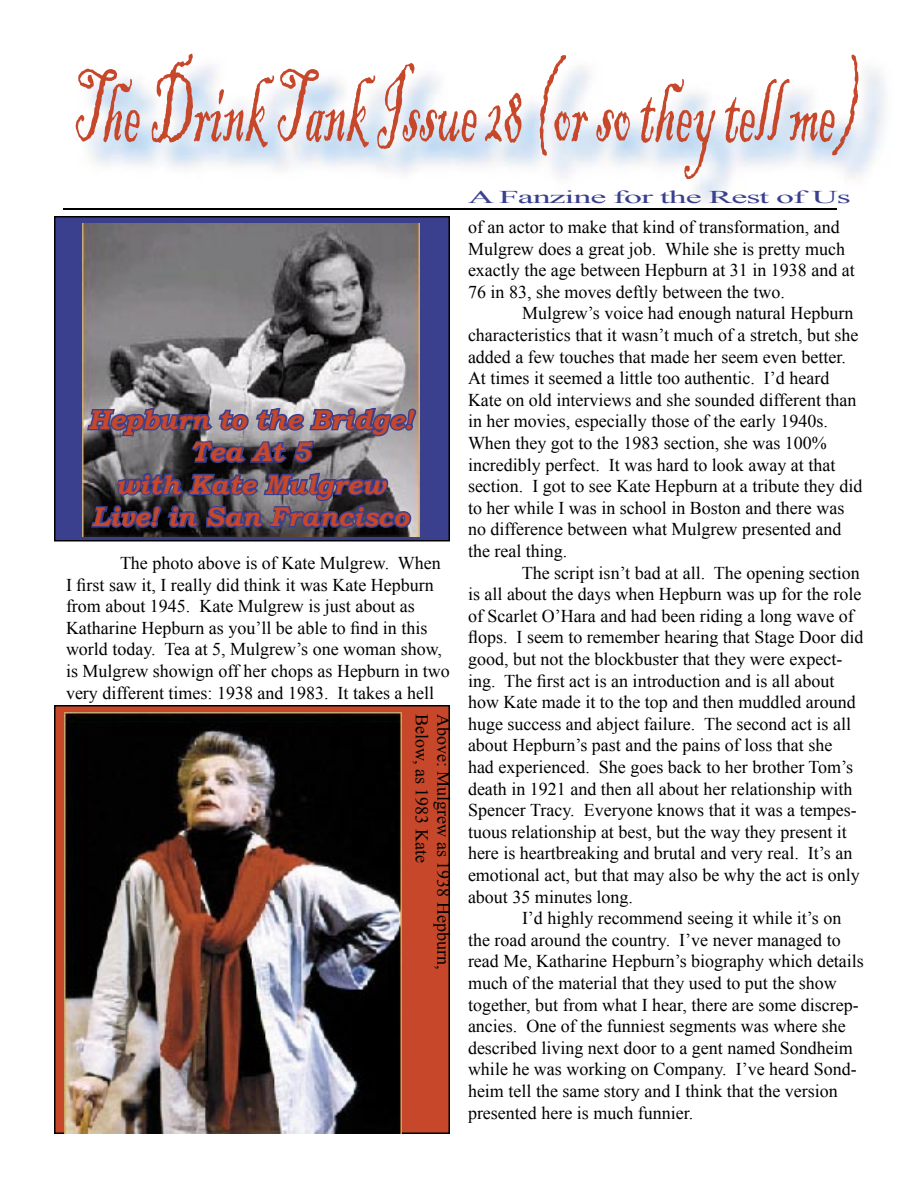
<style>
.page{position:relative;width:918px;height:1188px;background:#fff}
.page>*{position:absolute;margin:0;border:0;box-sizing:border-box;transform-origin:0 0}
.t1{font:108px "Blackadder ITC";color:#c6472a;scale:.5 1}
.t2{font:italic 700 27px/32.4px "Bookman Old Style";color:#c6472a;text-align:center}
.t3{font:18px/21.6px "Times New Roman";color:#000}
.t4{font:18px "Times New Roman";letter-spacing:-.03em;color:#3a3f8e;scale:2 1}
</style>
<div class="page">
<div style="left:55px;top:706px;width:394px;height:427px;background:#c6472a"></div>
<hr style="left:54px;top:706px;width:2px;height:427px;background:#000">
<hr style="left:55px;top:1132px;width:394px;height:2px;background:#000">
<hr style="left:448px;top:706px;width:2px;height:427px;background:#000">
<hr style="left:55px;top:705px;width:394px;height:1px;background:#000">
<div style="left:55px;top:217px;width:394px;height:324px;background:#3a3f8e"></div>
<hr style="left:54px;top:217px;width:2px;height:324px;background:#000">
<hr style="left:55px;top:540px;width:394px;height:1px;background:#000">
<hr style="left:448px;top:217px;width:2px;height:324px;background:#000">
<hr style="left:55px;top:216px;width:394px;height:1px;background:#000">
<hr style="left:63px;top:208px;width:774px;height:2px;background:#000">
<img style="left:82px;top:224px;width:338px;height:313px">
<svg style="left:85px;top:387px;width:333px;height:155px"></svg>
<img style="left:65px;top:712px;width:337px;height:422px">
<h1 class="t1" style="left:73px;top:44px;width:1568px">The Drink Tank Issue 28 (or so they tell me)</h1>
<p class="t4" style="left:468px;top:185px;width:193px">A Fanzine for the Rest of Us</p>
<h2 class="t2" style="left:88px;top:403px;width:326px">Hepburn to the Bridge!<br>Tea At 5<br>with Kate Mulgrew<br>Live! in San Francisco</h2>
<p class="t3" style="left:66px;top:552px;width:385px;text-indent:54px">The photo above is of Kate Mulgrew. When I first saw it, I really did think it was Kate Hepburn from about 1945. Kate Mulgrew is just about as Katharine Hepburn as you’ll be able to find in this world today. Tea at 5, Mulgrew’s one woman show, is Mulgrew showign off her chops as Hepburn in two very different times: 1938 and 1983. It takes a hell</p>
<p class="t3" style="left:433px;top:714px;width:150px;rotate:90deg">Below, as 1983 Kate</p>
<p class="t3" style="left:455px;top:714px;width:257px;rotate:90deg">Above: Mulgrew as 1938 Hepburn,</p>
<p class="t3" style="left:468px;top:216px;width:388px">of an actor to make that kind of transformation, and Mulgrew does a great job. While she is pretty much exactly the age between Hepburn at 31 in 1938 and at 76 in 83, she moves deftly between the two.</p>
<p class="t3" style="left:468px;top:302px;width:396px;text-indent:54px">Mulgrew’s voice had enough natural Hepburn characteristics that it wasn’t much of a stretch, but she added a few touches that made her seem even better.<br>At times it seemed a little too authentic. I’d heard Kate on old interviews and she sounded different than in her movies, especially those of the early 1940s.<br>When they got to the 1983 section, she was 100% incredibly perfect. It was hard to look away at that section. I got to see Kate Hepburn at a tribute they did to her while I was in school in Boston and there was no difference between what Mulgrew presented and the real thing.</p>
<p class="t3" style="left:468px;top:561px;width:397px;text-indent:54px">The script isn’t bad at all. The opening section is all about the days when Hepburn was up for the role of Scarlet O’Hara and had been riding a long wave of flops. I seem to remember hearing that Stage Door did good, but not the blockbuster that they were expect&shy;ing. The first act is an introduction and is all about how Kate made it to the top and then muddled around huge success and abject failure. The second act is all about Hepburn’s past and the pains of loss that she<br>had experienced. She goes back to her brother Tom’s death in 1921 and then all about her relationship with Spencer Tracy. Everyone knows that it was a tempes&shy;tuous relationship at best, but the way they present it here is heartbreaking and brutal and very real. It’s an emotional act, but that may also be why the act is only about 35 minutes long.</p>
<p class="t3" style="left:468px;top:907px;width:398px;text-indent:54px">I’d highly recommend seeing it while it’s on the road around the country. I’ve never managed to read Me, Katharine Hepburn’s biography which details much of the material that they used to put the show together, but from what I hear, there are some discrep&shy;ancies. One of the funniest segments was where she described living next door to a gent named Sondheim while he was working on Company. I’ve heard Sond&shy;heim tell the same story and I think that the version presented here is much funnier.</p>
</div>
